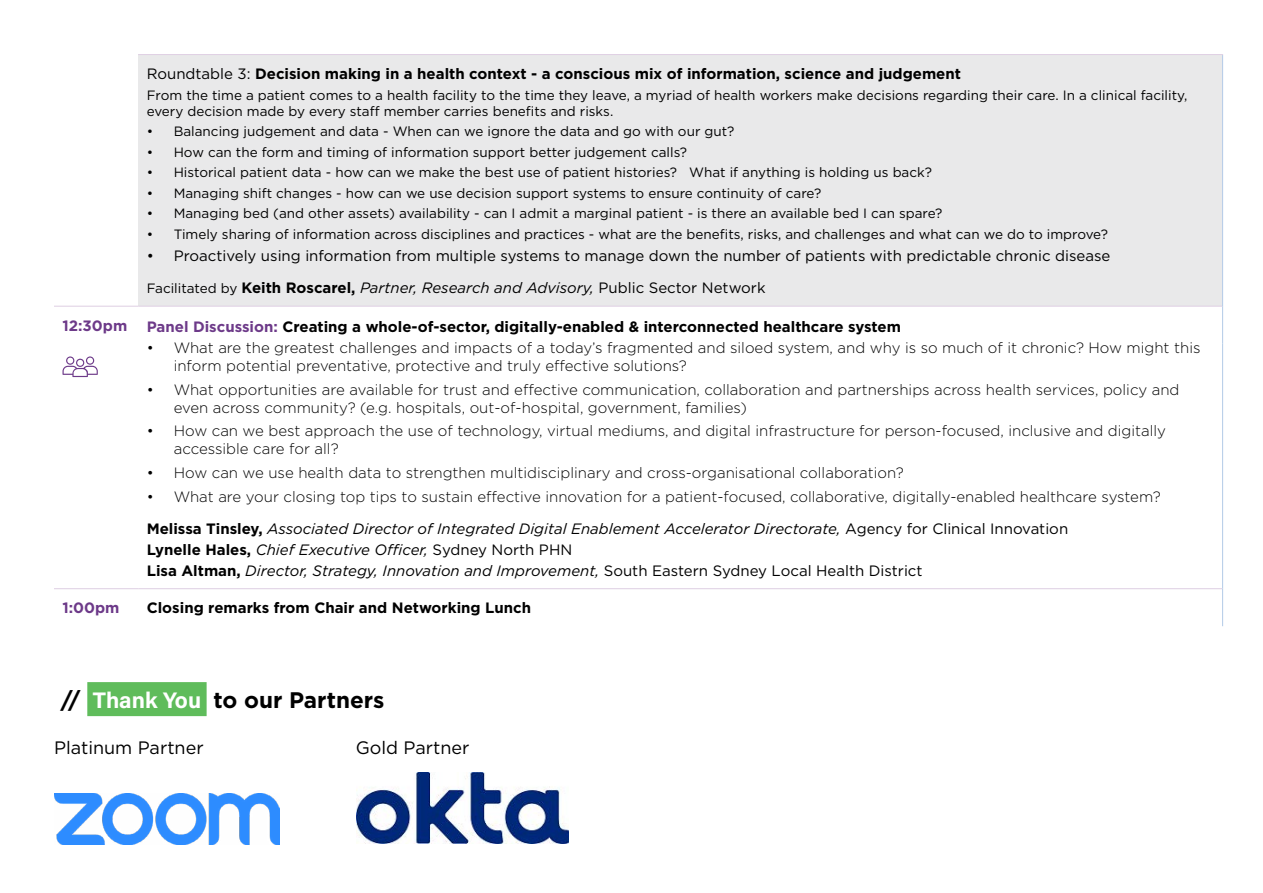
<style>
.page{position:relative;width:1263px;height:893px;background:#fff}
.page>*{position:absolute;margin:0;border:0;box-sizing:border-box;transform-origin:0 0}
.t1{font:700 22.5px "Gotham";color:#000}
.t2{font:18px "Gotham";color:#000}
.t3{font:300 15px/18px "Gotham";color:#000}
.t4{font:700 15px "Gotham";color:#000}
.t5{font:15px/32.5px "Gotham";color:#000}
.t6{font:italic 15px/20.7px "Gotham";color:#000}
.t7{font:700 15px "Gotham";color:#6d3a89}
.t8{font:13.5px/16.2px "Gotham";color:#000}
.s1{font-weight:400}
.s2{font-size:13.5px}
.s3{font-weight:700}
.s4{font-style:italic}
.s5{color:#6d3a89}
.s6{font-weight:400;font-style:italic}
.s7{font-weight:700;font-style:normal}
.s8{font-style:normal}
.s9{font-family:"Acumin Variable Concept";font-weight:400;color:#fff}
</style>
<div class="page">
<div style="left:138px;top:55px;width:1084px;height:251px;background:#e9e9ea"></div>
<hr style="left:1222px;top:55px;width:1px;height:251px;background:#b7cde8">
<hr style="left:1222px;top:306px;width:1px;height:38px;background:#b7cde8">
<hr style="left:1222px;top:344px;width:1px;height:245px;background:#b7cde8">
<hr style="left:1222px;top:589px;width:1px;height:37px;background:#b7cde8">
<hr style="left:54px;top:306px;width:84px;height:1px;background:#e0d1e4">
<hr style="left:54px;top:588px;width:84px;height:1px;background:#e0d1e4">
<hr style="left:138px;top:588px;width:1084px;height:1px;background:#e0d1e4">
<hr style="left:138px;top:54px;width:1085px;height:1px;background:#e0d1e4">
<hr style="left:138px;top:306px;width:1084px;height:1px;background:#e0d1e4">
<svg style="left:63px;top:356px;width:35px;height:21px"></svg>
<div style="left:87px;top:682px;width:120px;height:34px;background:#5fbc5b"></div>
<img style="left:54px;top:794px;width:226px;height:50px">
<img style="left:356px;top:773px;width:212px;height:71px">
<p class="t4" style="left:147px;top:64px;width:816px"><span class="s1">Roundtable 3:</span> Decision making in a health context - a conscious mix of information, science and judgement</p>
<p class="t8" style="left:147px;top:87px;width:1042px">From the time a patient comes to a health facility to the time they leave, a myriad of health workers make decisions regarding their care. In a clinical facility, every decision made by every staff member carries benefits and risks.</p>
<p class="t8" style="left:147px;top:123px;width:589px">• Balancing judgement and data - When can we ignore the data and go with our gut?</p>
<p class="t8" style="left:147px;top:144px;width:542px">• How can the form and timing of information support better judgement calls?</p>
<p class="t8" style="left:147px;top:164px;width:787px">• Historical patient data - how can we make the best use of patient histories? What if anything is holding us back?</p>
<p class="t8" style="left:147px;top:185px;width:676px">• Managing shift changes - how can we use decision support systems to ensure continuity of care?</p>
<p class="t8" style="left:147px;top:205px;width:797px">• Managing bed (and other assets) availability - can I admit a marginal patient - is there an available bed I can spare?</p>
<p class="t8" style="left:147px;top:225px;width:963px">• Timely sharing of information across disciplines and practices - what are the benefits, risks, and challenges and what can we do to improve?</p>
<p class="t5" style="left:147px;top:239px;width:965px">• Proactively using information from multiple systems to manage down the number of patients with predictable chronic disease<br><span class="s2">Facilitated by</span> <span class="s3">Keith Roscarel,</span> <span class="s4">Partner, Research and Advisory,</span> Public Sector Network</p>
<p class="t7" style="left:63px;top:316px;width:66px">12:30pm</p>
<p class="t4" style="left:147px;top:317px;width:756px"><span class="s5">Panel Discussion:</span> Creating a whole-of-sector, digitally-enabled &amp; interconnected healthcare system</p>
<p class="t3" style="left:174px;top:338px;width:1028px;text-indent:-27px">• What are the greatest challenges and impacts of a today’s fragmented and siloed system, and why is so much of it chronic? How might this inform potential preventative, protective and truly effective solutions?</p>
<p class="t3" style="left:174px;top:380px;width:1007px;text-indent:-27px">• What opportunities are available for trust and effective communication, collaboration and partnerships across health services, policy and even across community? (e.g. hospitals, out-of-hospital, government, families)</p>
<p class="t3" style="left:174px;top:422px;width:994px;text-indent:-27px">• How can we best approach the use of technology, virtual mediums, and digital infrastructure for person-focused, inclusive and digitally accessible care for all?</p>
<p class="t3" style="left:147px;top:463px;width:758px">• How can we use health data to strengthen multidisciplinary and cross-organisational collaboration?</p>
<p class="t3" style="left:147px;top:480px;width:1016px;line-height:32.5px">• What are your closing top tips to sustain effective innovation for a patient-focused, collaborative, digitally-enabled healthcare system?<br><span class="s3">Melissa Tinsley,</span> <span class="s6">Associated Director of Integrated Digital Enablement Accelerator Directorate,</span> <span class="s1">Agency for Clinical Innovation</span></p>
<p class="t6" style="left:147px;top:539px;width:777px"><span class="s7">Lynelle Hales,</span> Chief Executive Officer, <span class="s8">Sydney North PHN<br></span><span class="s7">Lisa Altman,</span> Director, Strategy, Innovation and Improvement, <span class="s8">South Eastern Sydney Local Health District</span></p>
<p class="t7" style="left:63px;top:598px;width:59px">1:00pm</p>
<p class="t4" style="left:147px;top:598px;width:386px">Closing remarks from Chair and Networking Lunch</p>
<h1 class="t1" style="left:61px;top:685px;width:325px">// <span class="s9">Thank You</span> to our Partners</h1>
<p class="t2" style="left:54px;top:736px;width:151px">Platinum Partner</p>
<p class="t2" style="left:356px;top:736px;width:115px">Gold Partner</p>
</div>
